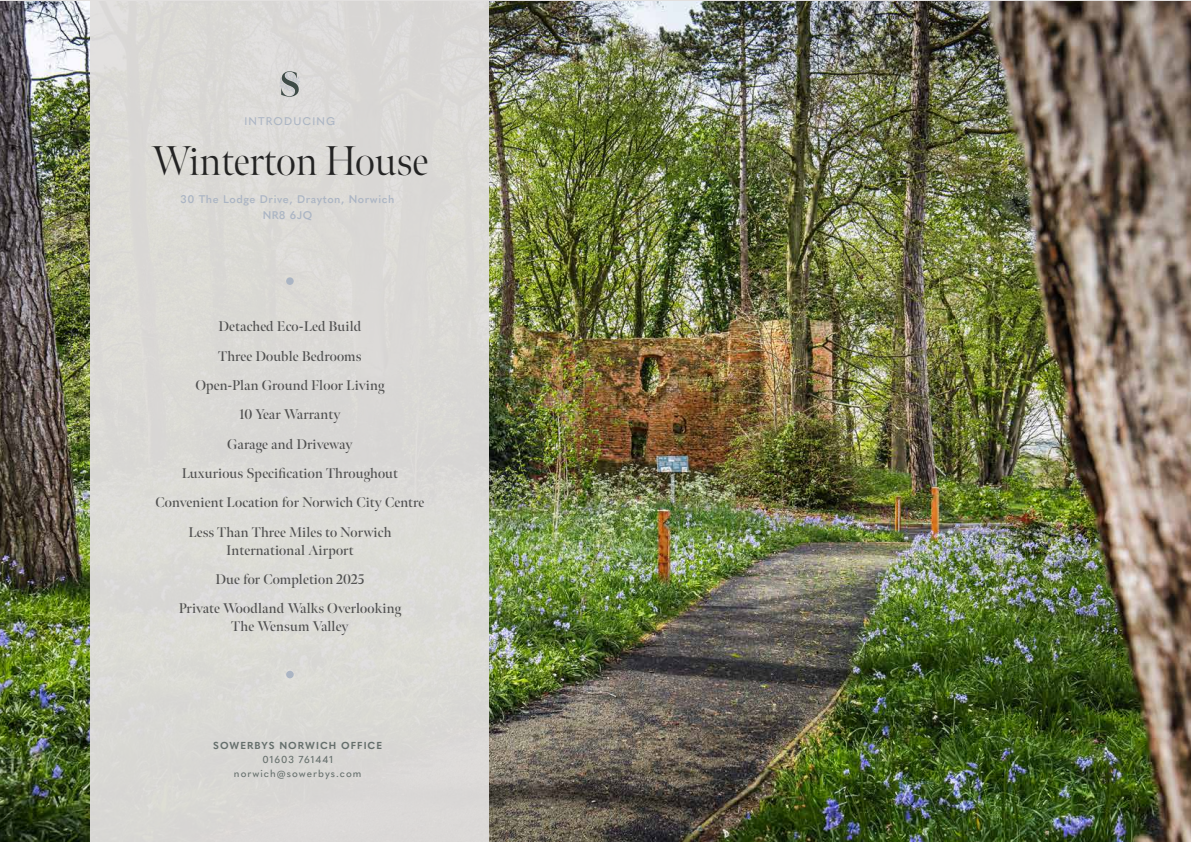
<style>
.page{position:relative;width:1191px;height:842px;background:#fff}
.page>*{position:absolute;margin:0;border:0;box-sizing:border-box;transform-origin:0 0}
.t1{font:300 41.5px "Meno Banner";color:#232323}
.t2{font:600 14px/29.3px "Meno Banner";letter-spacing:.01em;color:#4f4f4f;text-align:center}
.t3{font:600 11px/16px "Quasimoda";letter-spacing:.05em;color:#abb5c4;text-align:center}
.t4{font:500 11px "Quasimoda";letter-spacing:.1em;color:#abb5c4}
.t5{font:500 10px/14px "Quasimoda";letter-spacing:.1em;color:#656f6c;text-align:center}
.t6{font:700 10px "Quasimoda";letter-spacing:.1em;color:#656f6c}
</style>
<div class="page">
<img style="left:0;top:1px;width:1191px;height:841px">
<div style="left:91px;top:0;width:398px;height:842px;background:#dbd9d6"></div>
<div style="left:286px;top:277px;width:8px;height:8px;background:#abb5c4;border-radius:50%"></div>
<div style="left:286px;top:671px;width:8px;height:7px;background:#abb5c4;border-radius:50%"></div>
<svg style="left:280px;top:71px;width:20px;height:26px"></svg>
<p class="t4" style="left:244px;top:112px;width:92px">INTRODUCING</p>
<h1 class="t1" style="left:152px;top:136px;width:278px">Winterton House</h1>
<p class="t3" style="left:181px;top:190px;width:215px">30 The Lodge Drive, Drayton, Norwich<br>NR8 6JQ</p>
<p class="t2" style="left:155px;top:312px;width:270px">Detached Eco-Led Build<br>Three Double Bedrooms<br>Open-Plan Ground Floor Living<br>10 Year Warranty<br>Garage and Driveway<br>Luxurious Specification Throughout<br>Convenient Location for Norwich City Centre<br>Less Than Three Miles to Norwich</p>
<p class="t2" style="left:179px;top:535px;width:224px">International Airport<br>Due for Completion 2025<br>Private Woodland Walks Overlooking</p>
<p class="t2" style="left:231px;top:612px;width:119px">The Wensum Valley</p>
<p class="t6" style="left:213px;top:737px;width:170px">SOWERBYS NORWICH OFFICE</p>
<p class="t5" style="left:234px;top:751px;width:129px">01603 761441 norwich@sowerbys.com</p>
</div>
